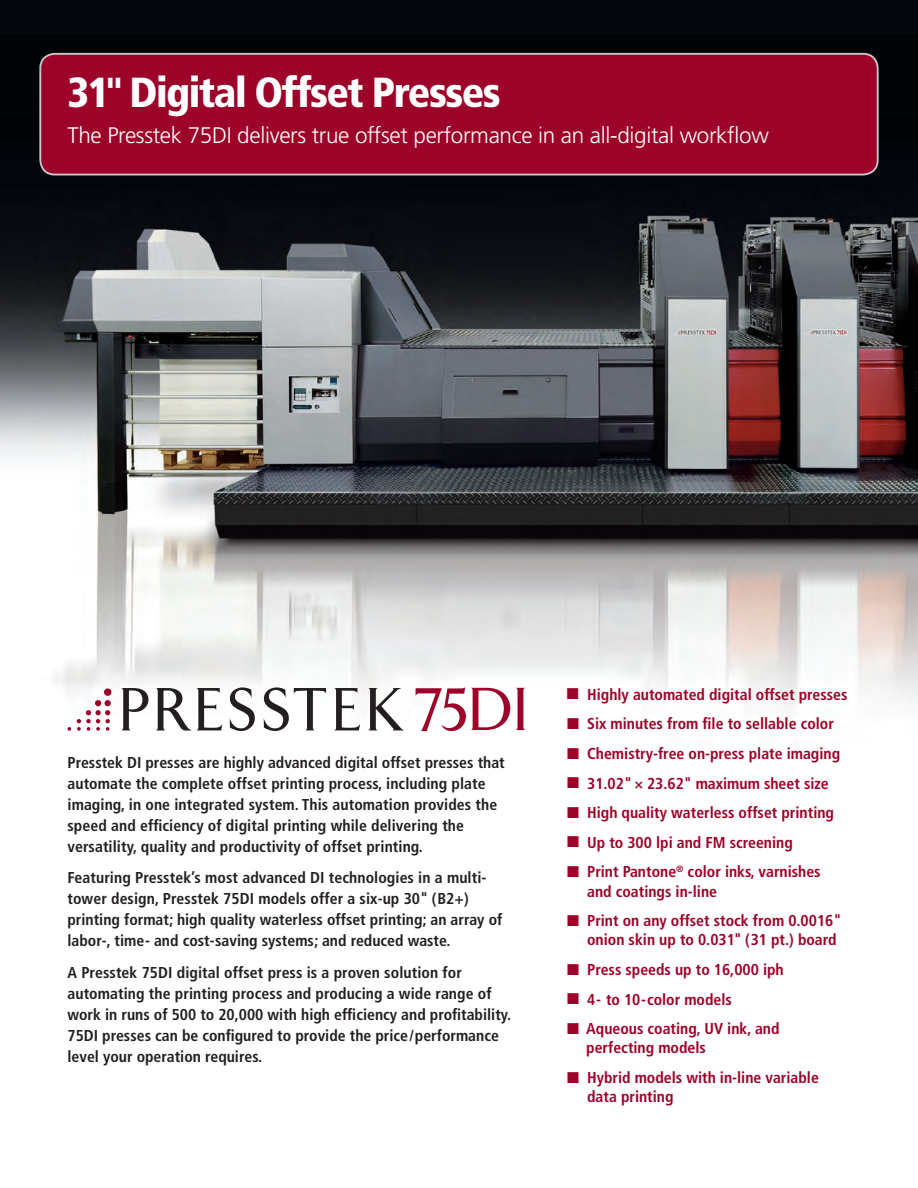
<style>
.page{position:relative;width:918px;height:1188px;background:#fff}
.page>*{position:absolute;margin:0;border:0;box-sizing:border-box;transform-origin:0 0}
.t1{font:900 condensed 42px "Frutiger LT Std";letter-spacing:-.035em;color:#fff}
.t2{font:300 22.5px "Frutiger LT Std";letter-spacing:-.015em;color:#fff}
.t3{font:700 condensed 15.75px/21px "Frutiger LT Std";letter-spacing:.005em;color:#231f20}
.t4{font:700 condensed 15.75px/19.2px "Frutiger LT Std";color:#9d0228}
.s1{font-size:39px}
</style>
<div class="page">
<img style="left:0;top:34px;width:918px;height:698px">
<div style="left:0;top:0;width:918px;height:34px;background:#04070e"></div>
<div style="left:40px;top:54px;width:838px;height:121px;background:#9d0228;border-radius:14px"></div>
<div style="left:39px;top:53px;width:840px;height:122px;border:2px solid #c7c8ca;border-radius:14px"></div>
<div style="left:104px;top:688px;width:7px;height:8px;background:#9d0228;border-radius:50%"></div>
<svg style="left:68px;top:727px;width:3px;height:4px"></svg>
<svg style="left:77px;top:700px;width:34px;height:31px"></svg>
<svg style="left:122px;top:688px;width:26px;height:42px"></svg>
<svg style="left:156px;top:688px;width:66px;height:43px"></svg>
<svg style="left:230px;top:687px;width:25px;height:44px"></svg>
<svg style="left:264px;top:687px;width:62px;height:44px"></svg>
<svg style="left:334px;top:688px;width:26px;height:42px"></svg>
<svg style="left:368px;top:688px;width:36px;height:42px"></svg>
<svg style="left:516px;top:688px;width:9px;height:42px"></svg>
<svg style="left:416px;top:687px;width:94px;height:44px"></svg>
<p class="t1" style="left:68px;top:68px;width:435px">31<span class="s1">"</span> Digital Offset Presses</p>
<p class="t2" style="left:68px;top:123px;width:703px">The Presstek 75DI delivers true offset performance in an all-digital workflow</p>
<p class="t3" style="left:68px;top:752px;width:439px">Presstek DI presses are highly advanced digital offset presses that automate the complete offset printing process, including plate imaging, in one integrated system. This automation provides the speed and efficiency of digital printing while delivering the versatility, quality and productivity of offset printing.</p>
<p class="t3" style="left:68px;top:867px;width:436px">Featuring Presstek’s most advanced DI technologies in a multi&shy;tower design, Presstek 75DI models offer a six-up 30" (B2+) printing format; high quality waterless offset printing; an array of labor-, time- and cost-saving systems; and reduced waste.</p>
<p class="t3" style="left:68px;top:962px;width:445px">A Presstek 75DI digital offset press is a proven solution for automating the printing process and producing a wide range of work in runs of 500 to 20,000 with high efficiency and profitability.<br>75DI presses can be configured to provide the price/performance level your operation requires.</p>
<p class="t4" style="left:567px;top:685px;width:282px">■ Highly automated digital offset presses</p>
<p class="t4" style="left:567px;top:714px;width:268px">■ Six minutes from file to sellable color</p>
<p class="t4" style="left:567px;top:744px;width:275px">■ Chemistry-free on-press plate imaging</p>
<p class="t4" style="left:567px;top:773px;width:263px">■ 31.02" × 23.62" maximum sheet size</p>
<p class="t4" style="left:567px;top:803px;width:269px">■ High quality waterless offset printing</p>
<p class="t4" style="left:567px;top:833px;width:227px">■ Up to 300 lpi and FM screening</p>
<p class="t4" style="left:587px;top:862px;width:235px;text-indent:-20px">■ Print Pantone<sup>®</sup> color inks, varnishes and coatings in-line</p>
<p class="t4" style="left:587px;top:911px;width:256px;text-indent:-20px">■ Print on any offset stock from 0.0016" onion skin up to 0.031" (31 pt.) board</p>
<p class="t4" style="left:567px;top:960px;width:218px">■ Press speeds up to 16,000 iph</p>
<p class="t4" style="left:567px;top:989px;width:166px">■ 4- to 10-color models</p>
<p class="t4" style="left:586px;top:1019px;width:195px;text-indent:-19px">■ Aqueous coating, UV ink, and perfecting models</p>
<p class="t4" style="left:587px;top:1068px;width:233px;text-indent:-20px">■ Hybrid models with in-line variable data printing</p>
</div>
